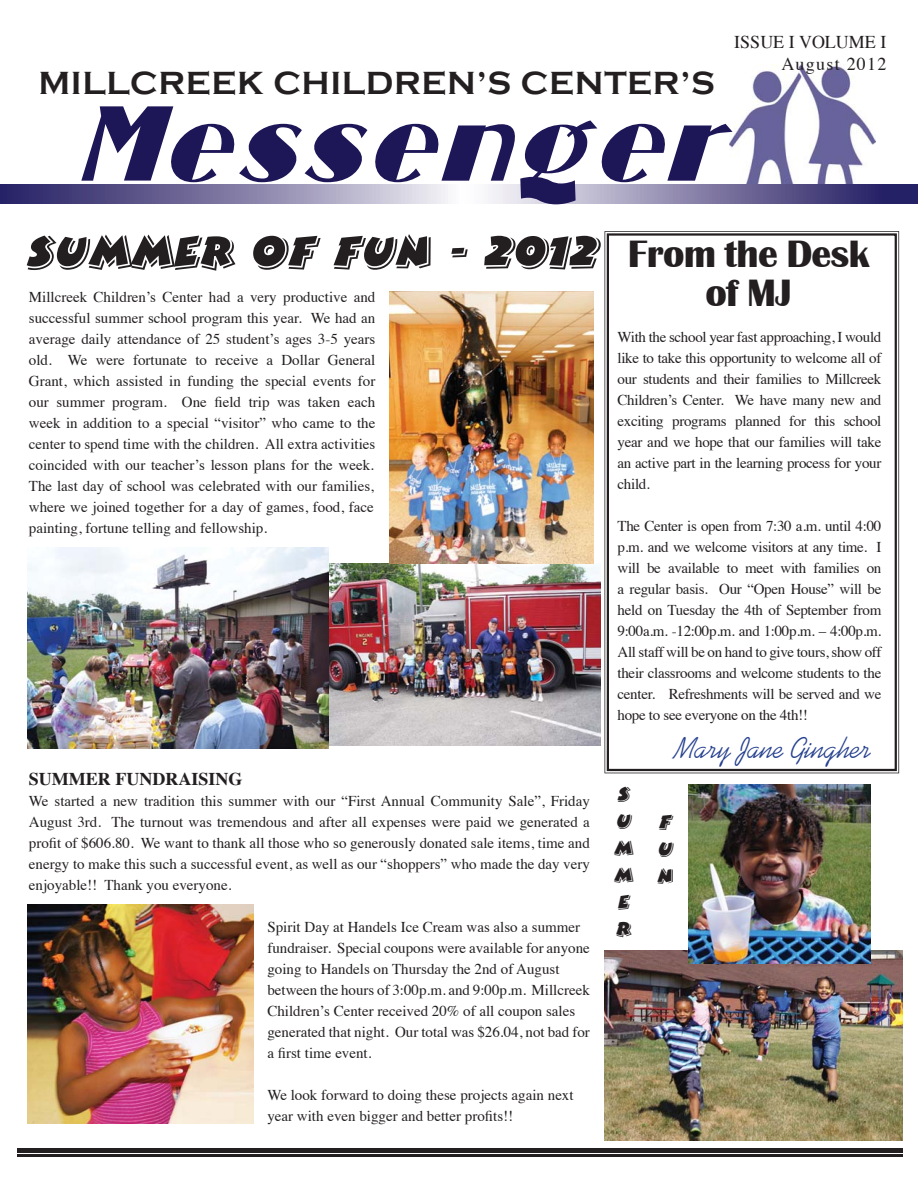
<style>
.page{position:relative;width:918px;height:1188px;background:#fff}
.page>*{position:absolute;margin:0;border:0;box-sizing:border-box;transform-origin:0 0}
.t1{font:italic 97.5px "Standing Room Only NF";color:#1d1657}
.t2{font:51px "Comix Highlight";letter-spacing:-.02em;color:#231f20}
.t3{font:37.5px/39px "Scotsdale";letter-spacing:-.02em;color:#231f20;text-align:center}
.t4{font:700 33px "Copperplate Gothic";letter-spacing:.02em;color:#231f20}
.t5{font:30px "Kaufmann BT";color:#25408e}
.t6{font:22.5px/27px "Comix Highlight";color:#231f20}
.t7{font:18px/21.6px "Times";color:#231f20;text-align:right}
.t8{font:700 18px "Times";color:#231f20}
.t9{font:15px/21px "Times";color:#231f20;text-align:justify}
</style>
<div class="page">
<img style="left:729px;top:65px;width:146px;height:119px">
<img style="left:329px;top:563px;width:272px;height:182px">
<img style="left:27px;top:548px;width:302px;height:200px">
<img style="left:390px;top:291px;width:204px;height:272px">
<img style="left:605px;top:950px;width:298px;height:191px">
<img style="left:688px;top:785px;width:183px;height:179px">
<img style="left:27px;top:904px;width:226px;height:219px">
<svg style="left:0;top:184px;width:918px;height:19px;background:#8984aa"></svg>
<hr style="left:17px;top:1149px;width:885px;height:2px;background:#231f20">
<hr style="left:17px;top:1152px;width:885px;height:1px;background:#231f20">
<hr style="left:17px;top:1154px;width:885px;height:2px;background:#231f20">
<svg style="left:604px;top:231px;width:295px;height:542px"></svg>
<svg style="left:607px;top:233px;width:290px;height:538px"></svg>
<p class="t7" style="left:734px;top:33px;width:154px">ISSUE I VOLUME I<br>August 2012</p>
<h3 class="t4" style="left:38px;top:65px;width:678px">MILLCREEK CHILDREN’S CENTER’S</h3>
<h1 class="t1" style="left:75px;top:89px;width:685px">Messenger</h1>
<h2 class="t2" style="left:27px;top:223px;width:575px">SUMMER OF FUN - 2012</h2>
<p class="t9" style="left:29px;top:288px;width:348px">Millcreek Children’s Center had a very productive and successful summer school program this year. We had an average daily attendance of 25 student’s ages 3-5 years old. We were fortunate to receive a Dollar General Grant, which assisted in funding the special events for our summer program. One field trip was taken each week in addition to a special “visitor” who came to the center to spend time with the children. All extra activities coincided with our teacher’s lesson plans for the week.<br>The last day of school was celebrated with our families, where we joined together for a day of games, food, face painting, fortune telling and fellowship.</p>
<p class="t8" style="left:29px;top:772px;width:215px">SUMMER FUNDRAISING</p>
<p class="t9" style="left:29px;top:792px;width:563px">We started a new tradition this summer with our “First Annual Community Sale”, Friday August 3rd. The turnout was tremendous and after all expenses were paid we generated a profit of $606.80. We want to thank all those who so generously donated sale items, time and energy to make this such a successful event, as well as our “shoppers” who made the day very enjoyable!! Thank you everyone.</p>
<p class="t9" style="left:267px;top:918px;width:324px;text-align:left">Spirit Day at Handels Ice Cream was also a summer fundraiser. Special coupons were available for anyone going to Handels on Thursday the 2nd of August between the hours of 3:00p.m. and 9:00p.m. Millcreek Children’s Center received 20% of all coupon sales generated that night. Our total was $26.04, not bad for a first time event.</p>
<p class="t9" style="left:267px;top:1086px;width:308px">We look forward to doing these projects again next year with even bigger and better profits!!</p>
<h3 class="t3" style="left:628px;top:235px;width:243px">From the Desk of MJ</h3>
<p class="t9" style="left:618px;top:328px;width:265px">With the school year fast approaching, I would like to take this opportunity to welcome all of our students and their families to Millcreek Children’s Center. We have many new and exciting programs planned for this school year and we hope that our families will take an active part in the learning process for your child.</p>
<p class="t9" style="left:618px;top:517px;width:265px">The Center is open from 7:30 a.m. until 4:00 p.m. and we welcome visitors at any time. I will be available to meet with families on a regular basis. Our “Open House” will be held on Tuesday the 4th of September from 9:00a.m. -12:00p.m. and 1:00p.m. – 4:00p.m.<br>All staff will be on hand to give tours, show off their classrooms and welcome students to the center. Refreshments will be served and we hope to see everyone on the 4th!!</p>
<h3 class="t6" style="left:615px;top:781px;width:21px">S<br>U<br>M<br>M<br>E<br>R</h3>
<h3 class="t5" style="left:676px;top:730px;width:197px">Mary Jane Gingher</h3>
<h3 class="t6" style="left:658px;top:809px;width:18px;text-align:justify">F U N</h3>
</div>
